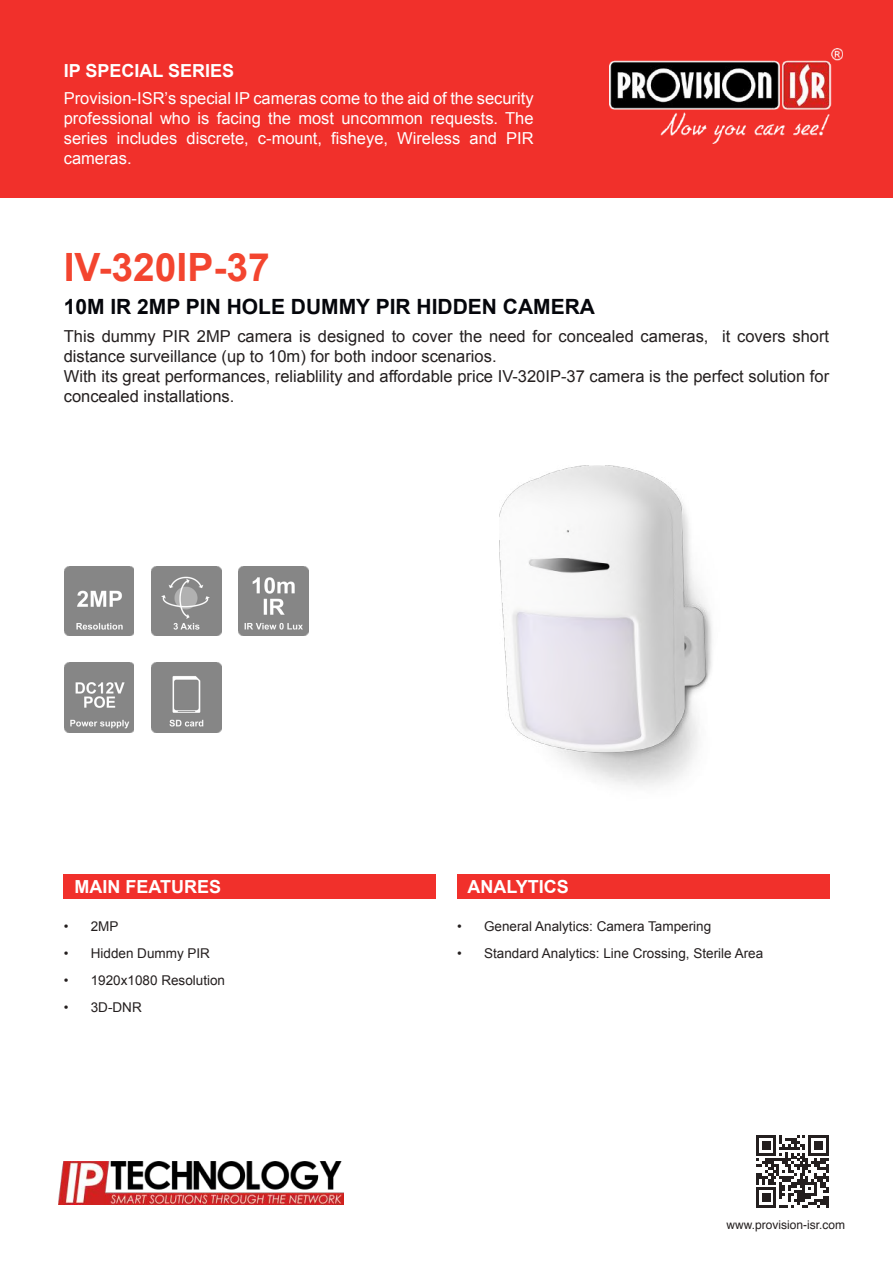
<style>
.page{position:relative;width:893px;height:1263px;background:#fff}
.page>*{position:absolute;margin:0;border:0;box-sizing:border-box;transform-origin:0 0}
.t1{font:700 39px "Arial";color:#f3452f}
.t2{font:700 21px "Arial";color:#05060b}
.t3{font:700 18px "Arial";color:#fff}
.t4{font:16.5px/19.8px "Arial";color:#241f1f}
.t5{font:16.5px/19.8px "Arial";color:#fff;text-align:justify}
.t6{font:13.5px "Arial";color:#241f1f}
.t7{font:12px "Helvetica";color:#241f1f}
</style>
<div class="page">
<div style="left:0;top:0;width:893px;height:198px;background:#f1302b"></div>
<img style="left:610px;top:49px;width:232px;height:95px">
<img style="left:499px;top:466px;width:213px;height:321px">
<svg style="left:756px;top:1135px;width:72px;height:73px"></svg>
<img style="left:64px;top:566px;width:70px;height:70px">
<img style="left:151px;top:663px;width:70px;height:69px">
<img style="left:151px;top:566px;width:70px;height:70px">
<img style="left:239px;top:566px;width:69px;height:70px">
<img style="left:64px;top:663px;width:70px;height:69px">
<img style="left:58px;top:1161px;width:286px;height:44px">
<div style="left:64px;top:874px;width:372px;height:25px;background:#f1302b"></div>
<div style="left:457px;top:874px;width:372px;height:25px;background:#f1302b"></div>
<p class="t3" style="left:64px;top:59px;width:172px">IP SPECIAL SERIES</p>
<p class="t5" style="left:64px;top:89px;width:471px">Provision-ISR’s special IP cameras come to the aid of the security professional who is facing the most uncommon requests. The series includes discrete, c-mount, fisheye, Wireless and PIR cameras.</p>
<h1 class="t1" style="left:64px;top:242px;width:207px">IV-320IP-37</h1>
<p class="t2" style="left:64px;top:293px;width:533px">10M IR 2MP PIN HOLE DUMMY PIR HIDDEN CAMERA</p>
<p class="t4" style="left:64px;top:327px;width:767px">This dummy PIR 2MP camera is designed to cover the need for concealed cameras, it covers short distance surveillance (up to 10m) for both indoor scenarios.<br>With its great performances, reliablility and affordable price IV-320IP-37 camera is the perfect solution for concealed installations.</p>
<p class="t3" style="left:74px;top:875px;width:148px">MAIN FEATURES</p>
<p class="t3" style="left:467px;top:875px;width:103px">ANALYTICS</p>
<p class="t6" style="left:64px;top:917px;width:56px">• 2MP</p>
<p class="t6" style="left:64px;top:944px;width:148px">• Hidden Dummy PIR</p>
<p class="t6" style="left:64px;top:971px;width:163px">• 1920x1080 Resolution</p>
<p class="t6" style="left:64px;top:998px;width:79px">• 3D-DNR</p>
<p class="t6" style="left:457px;top:917px;width:256px">• General Analytics: Camera Tampering</p>
<p class="t6" style="left:457px;top:944px;width:308px">• Standard Analytics: Line Crossing, Sterile Area</p>
<p class="t7" style="left:727px;top:1216px;width:120px">www.provision-isr.com</p>
</div>
